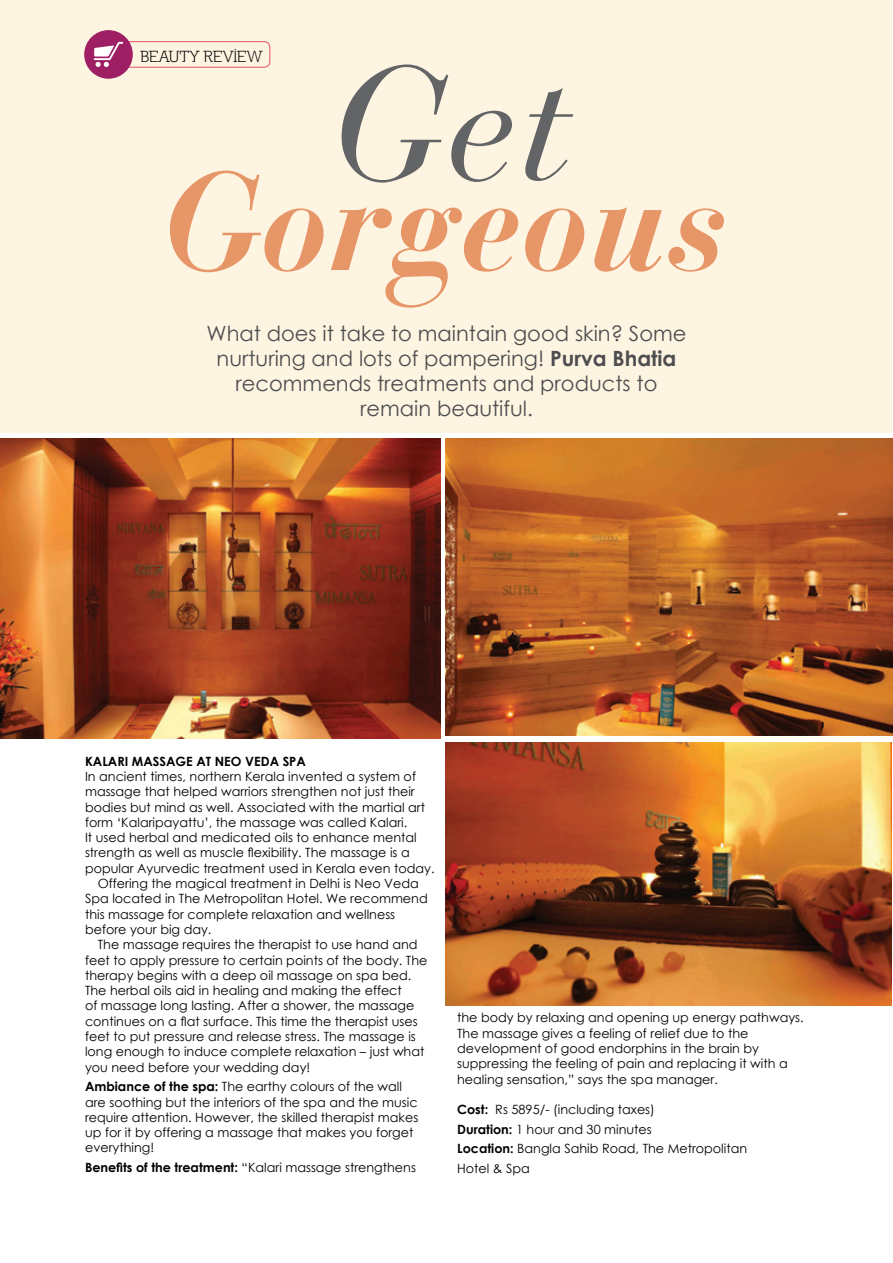
<style>
.page{position:relative;width:893px;height:1263px;background:#fff}
.page>*{position:absolute;margin:0;border:0;box-sizing:border-box;transform-origin:0 0}
.t1{font:italic 160.5px "Bauer Bodoni Std";color:#636466}
.t2{font:italic 700 138.15px "Bauer Bodoni Std";color:#e79668}
.t3{font:21px/25.2px "Century Gothic";color:#4d4d4f;text-align:center}
.t4{font:16.5px "Nilland";letter-spacing:-.005em;color:#000}
.t5{font:12.75px/15.3px "Century Gothic";color:#000}
.t6{font:700 12.75px "Century Gothic";color:#000}
.s1{font-weight:700}
</style>
<div class="page">
<div style="left:0;top:0;width:891px;height:433px;background:#fef4e2"></div>
<img style="left:446px;top:438px;width:447px;height:297px">
<img style="left:0;top:438px;width:441px;height:300px">
<div style="left:115px;top:41px;width:155px;height:26px;border:1px solid #df5065;border-radius:6px"></div>
<div style="left:84px;top:30px;width:49px;height:49px;background:#9e1f63;border-radius:50%"></div>
<svg style="left:94px;top:42px;width:29px;height:25px"></svg>
<img style="left:446px;top:742px;width:445px;height:264px">
<p class="t4" style="left:140px;top:47px;width:124px">BEAUTY REVIEW</p>
<h1 class="t1" style="left:330px;top:28px;width:242px">Get</h1>
<h2 class="t2" style="left:162px;top:137px;width:569px">Gorgeous</h2>
<h3 class="t3" style="left:206px;top:320px;width:481px">What does it take to maintain good skin? Some nurturing and lots of pampering! <span class="s1">Purva Bhatia </span>recommends treatments and products to remain beautiful.</h3>
<p class="t6" style="left:85px;top:751px;width:222px">Kalari Massage at Neo Veda Spa</p>
<p class="t5" style="left:85px;top:768px;width:332px">In ancient times, northern Kerala invented a system of</p>
<p class="t5" style="left:85px;top:784px;width:331px">massage that helped warriors strengthen not just their</p>
<p class="t5" style="left:85px;top:799px;width:341px">bodies but mind as well. Associated with the martial art</p>
<p class="t5" style="left:85px;top:814px;width:324px">form ‘Kalaripayattu’, the massage was called Kalari.</p>
<p class="t5" style="left:85px;top:830px;width:333px">It used herbal and medicated oils to enhance mental</p>
<p class="t5" style="left:85px;top:845px;width:326px">strength as well as muscle flexibility. The massage is a</p>
<p class="t5" style="left:85px;top:860px;width:351px">popular Ayurvedic treatment used in Kerala even today.</p>
<p class="t5" style="left:98px;top:876px;width:323px">Offering the magical treatment in Delhi is Neo Veda</p>
<p class="t5" style="left:85px;top:891px;width:344px">Spa located in The Metropolitan Hotel. We recommend</p>
<p class="t5" style="left:85px;top:906px;width:312px">this massage for complete relaxation and wellness</p>
<p class="t5" style="left:85px;top:921px;width:128px">before your big day.</p>
<p class="t5" style="left:98px;top:937px;width:321px">The massage requires the therapist to use hand and</p>
<p class="t5" style="left:85px;top:952px;width:344px">feet to apply pressure to certain points of the body. The</p>
<p class="t5" style="left:85px;top:967px;width:328px">therapy begins with a deep oil massage on spa bed.</p>
<p class="t5" style="left:85px;top:983px;width:318px">The herbal oils aid in healing and making the effect</p>
<p class="t5" style="left:85px;top:998px;width:331px">of massage long lasting. After a shower, the massage</p>
<p class="t5" style="left:85px;top:1013px;width:334px">continues on a flat surface. This time the therapist uses</p>
<p class="t5" style="left:85px;top:1029px;width:332px">feet to put pressure and release stress. The massage is</p>
<p class="t5" style="left:85px;top:1044px;width:341px">long enough to induce complete relaxation – just what</p>
<p class="t5" style="left:85px;top:1059px;width:227px">you need before your wedding day!</p>
<p class="t5" style="left:85px;top:1079px;width:335px"><span class="s1">Ambiance of the spa:</span> The earthy colours of the wall are soothing but the interiors of the spa and the music require attention. However, the skilled therapist makes up for it by offering a massage that makes you forget everything!</p>
<p class="t5" style="left:85px;top:1159px;width:332px"><span class="s1">Benefits of the treatment:</span> “Kalari massage strengthens</p>
<p class="t5" style="left:457px;top:1010px;width:348px">the body by relaxing and opening up energy pathways.<br>The massage gives a feeling of relief due to the development of good endorphins in the brain by suppressing the feeling of pain and replacing it with a healing sensation,” says the spa manager.</p>
<p class="t5" style="left:457px;top:1100px;width:292px;line-height:19.5px"><span class="s1">Cost:</span> Rs 5895/- (including taxes)<br><span class="s1">Duration:</span> 1 hour and 30 minutes<br><span class="s1">Location:</span> Bangla Sahib Road, The Metropolitan<br>Hotel &amp; Spa</p>
</div>
